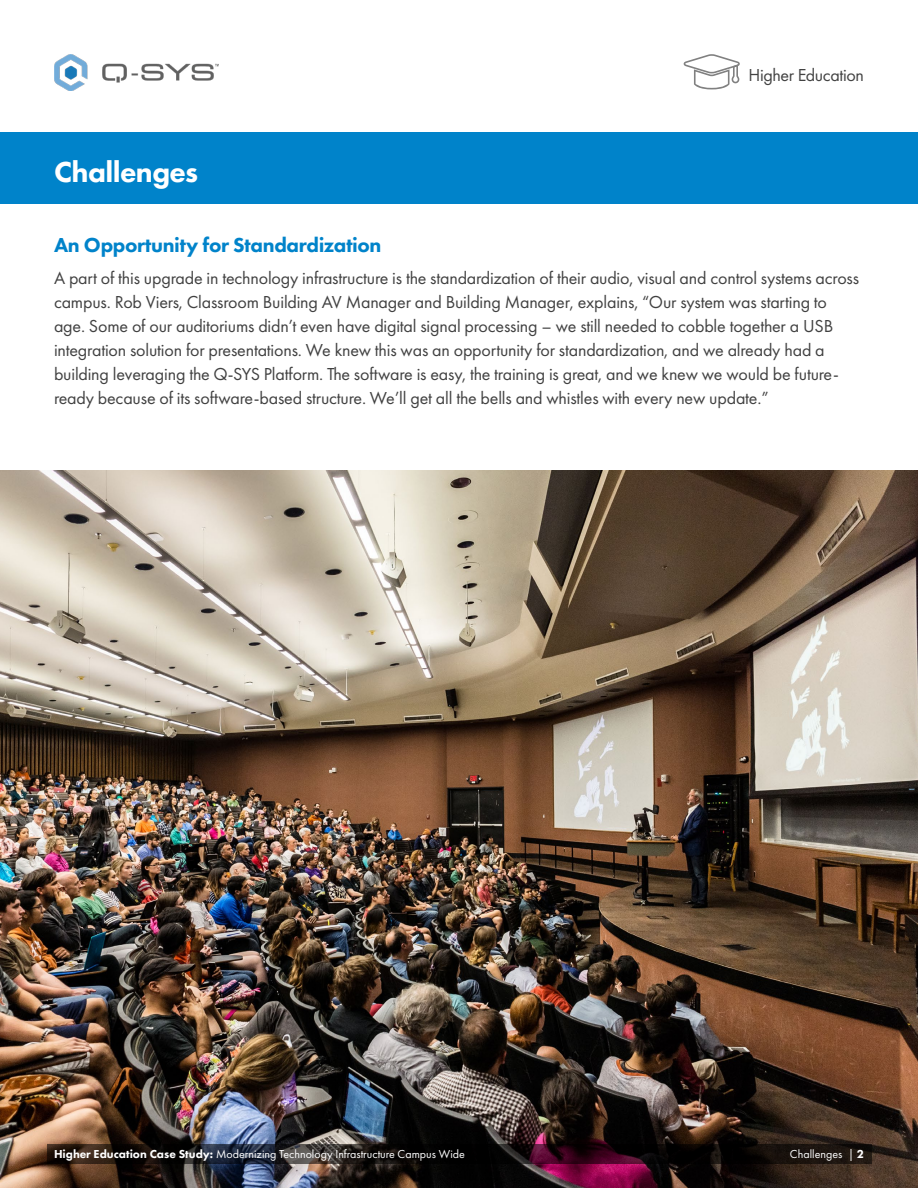
<style>
.page{position:relative;width:918px;height:1188px;background:#fff}
.page>*{position:absolute;margin:0;border:0;box-sizing:border-box;transform-origin:0 0}
.t1{font:800 30px "Futura PT";letter-spacing:-.02em;color:#fff}
.t2{font:800 21px "Futura PT";letter-spacing:-.015em;color:#0083ca}
.t3{font:18px/24px "Futura PT";letter-spacing:-.01em;color:#414141}
.t4{font:18px "Futura PT";letter-spacing:-.02em;color:#424242}
.t5{font:12px "Futura PT";color:#fff}
.s1{font-weight:800}
</style>
<div class="page">
<div style="left:0;top:132px;width:918px;height:72px;background:#0083ca"></div>
<img style="left:0;top:471px;width:918px;height:717px">
<svg style="left:47px;top:1145px;width:824px;height:19px"></svg>
<img style="left:54px;top:54px;width:164px;height:36px">
<svg style="left:684px;top:54px;width:56px;height:35px"></svg>
<h1 class="t1" style="left:54px;top:153px;width:146px">Challenges</h1>
<p class="t2" style="left:54px;top:232px;width:329px">An Opportunity for Standardization</p>
<p class="t4" style="left:748px;top:65px;width:117px">Higher Education</p>
<p class="t3" style="left:54px;top:266px;width:807px">A part of this upgrade in technology infrastructure is the standardization of their audio, visual and control systems across campus. Rob Viers, Classroom Building AV Manager and Building Manager, explains, “Our system was starting to age. Some of our auditoriums didn’t even have digital signal processing – we still needed to cobble together a USB integration solution for presentations. We knew this was an opportunity for standardization, and we already had a building leveraging the Q-SYS Platform. The software is easy, the training is great, and we knew we would be future&shy;ready because of its software-based structure. We’ll get all the bells and whistles with every new update.”</p>
<p class="t5" style="left:54px;top:1147px;width:412px"><span class="s1">Higher Education Case Study:</span> Modernizing Technology Infrastructure Campus Wide</p>
<p class="t5" style="left:790px;top:1147px;width:76px">Challenges | <span class="s1">2</span></p>
</div>
